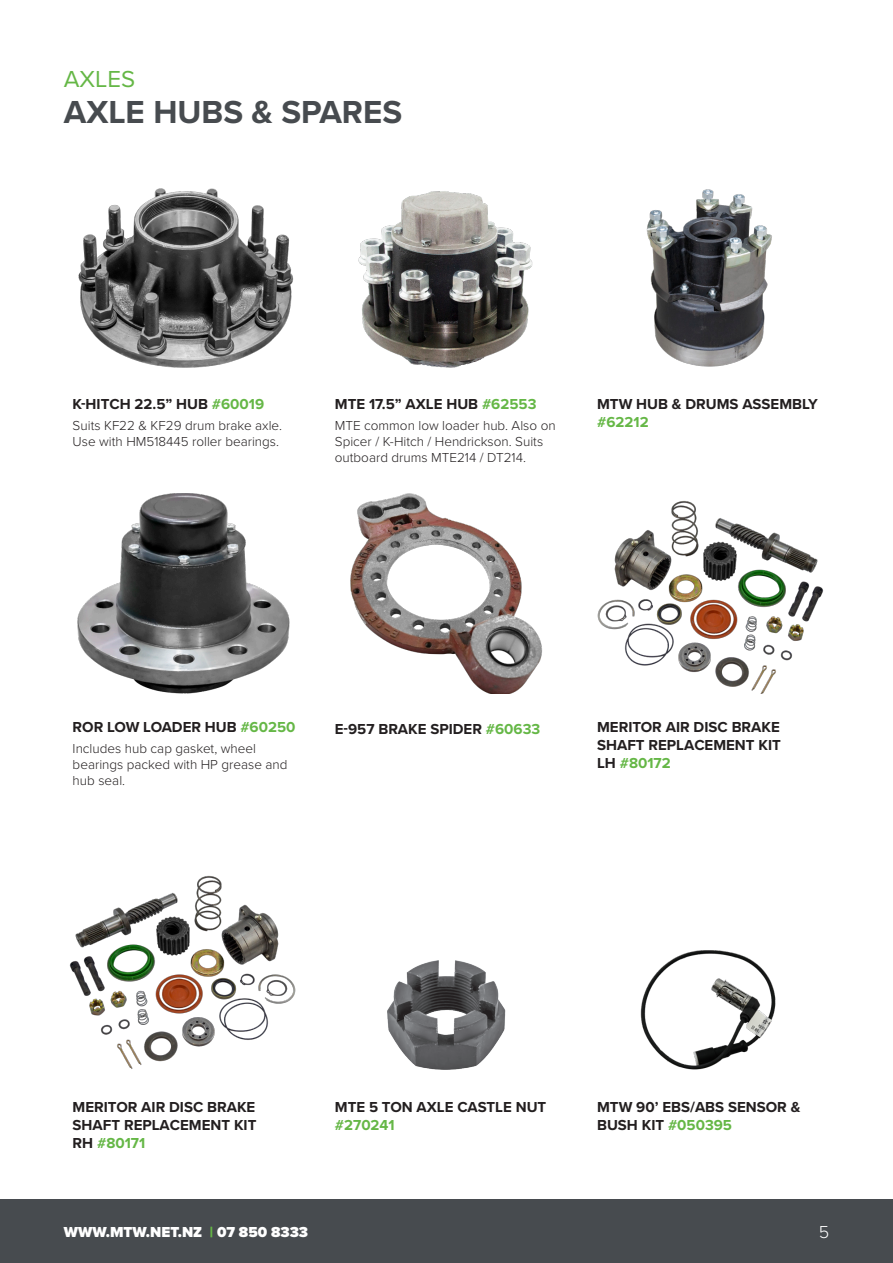
<style>
.page{position:relative;width:893px;height:1263px;background:#fff}
.page>*{position:absolute;margin:0;border:0;box-sizing:border-box;transform-origin:0 0}
._2__Product_Heading{font:700 33px "Proxima Nova";color:#474b4f}
._1__Series_Heading{font:24px "Proxima Nova";color:#65b746}
.t1{font:300 18px "Proxima Nova";color:#fff}
.First_Heading{font:700 15px/18px "Proxima Nova";color:#231f20}
.t2{font:900 15px "Proxima Nova";color:#fff}
.Table_Body{font:700 15px "Proxima Nova";color:#231f20}
.Table_Body-2{font:300 13.5px/16.2px "Proxima Nova";color:#231f20}
.s1{color:#65b746}
</style>
<div class="page">
<div style="left:0;top:1199px;width:893px;height:64px;background:#474b4f"></div>
<img style="left:77px;top:493px;width:213px;height:201px">
<img style="left:78px;top:188px;width:216px;height:180px">
<img style="left:358px;top:191px;width:175px;height:177px">
<img style="left:646px;top:189px;width:126px;height:178px">
<img style="left:350px;top:493px;width:192px;height:201px">
<img style="left:597px;top:501px;width:227px;height:193px">
<img style="left:69px;top:875px;width:227px;height:194px">
<img style="left:388px;top:960px;width:117px;height:109px">
<img style="left:641px;top:950px;width:135px;height:119px">
<p class="_1__Series_Heading" style="left:64px;top:61px;width:73px">AXLES</p>
<p class="_2__Product_Heading" style="left:64px;top:88px;width:340px">AXLE HUBS &amp; SPARES</p>
<p class="Table_Body" style="left:73px;top:393px;width:193px">K-HITCH 22.5” HUB <span class="s1">#60019</span></p>
<p class="Table_Body-2" style="left:73px;top:416px;width:211px">Suits KF22 &amp; KF29 drum brake axle.<br>Use with HM518445 roller bearings.</p>
<p class="First_Heading" style="left:335px;top:395px;width:203px">MTE 17.5” AXLE HUB <span class="s1">#62553</span></p>
<p class="Table_Body-2" style="left:335px;top:416px;width:222px">MTE common low loader hub. Also on<br>Spicer / K-Hitch / Hendrickson. Suits outboard drums MTE214 / DT214.</p>
<p class="First_Heading" style="left:597px;top:395px;width:222px">MTW HUB &amp; DRUMS ASSEMBLY <span class="s1">#62212</span></p>
<p class="First_Heading" style="left:73px;top:718px;width:224px">ROR LOW LOADER HUB <span class="s1">#60250</span></p>
<p class="Table_Body-2" style="left:73px;top:739px;width:216px">Includes hub cap gasket, wheel bearings packed with HP grease and hub seal.</p>
<p class="First_Heading" style="left:335px;top:720px;width:207px">E-957 BRAKE SPIDER <span class="s1">#60633</span></p>
<p class="First_Heading" style="left:597px;top:718px;width:185px;text-align:justify">MERITOR AIR DISC BRAKE SHAFT REPLACEMENT KIT LH <span class="s1">#80172</span></p>
<p class="First_Heading" style="left:73px;top:1097px;width:185px;text-align:justify">MERITOR AIR DISC BRAKE SHAFT REPLACEMENT KIT RH <span class="s1">#80171</span></p>
<p class="First_Heading" style="left:335px;top:1097px;width:213px">MTE 5 TON AXLE CASTLE NUT <span class="s1">#270241</span></p>
<p class="First_Heading" style="left:597px;top:1097px;width:205px;line-height:18.6px">MTW 90’ EBS/ABS SENSOR &amp;<br>BUSH KIT <span class="s1">#050395</span></p>
<p class="t2" style="left:64px;top:1221px;width:246px">WWW.MTW.NET.NZ <span class="s1">|</span> 07 850 8333</p>
<p class="t1" style="left:819px;top:1219px;width:12px">5</p>
</div>
